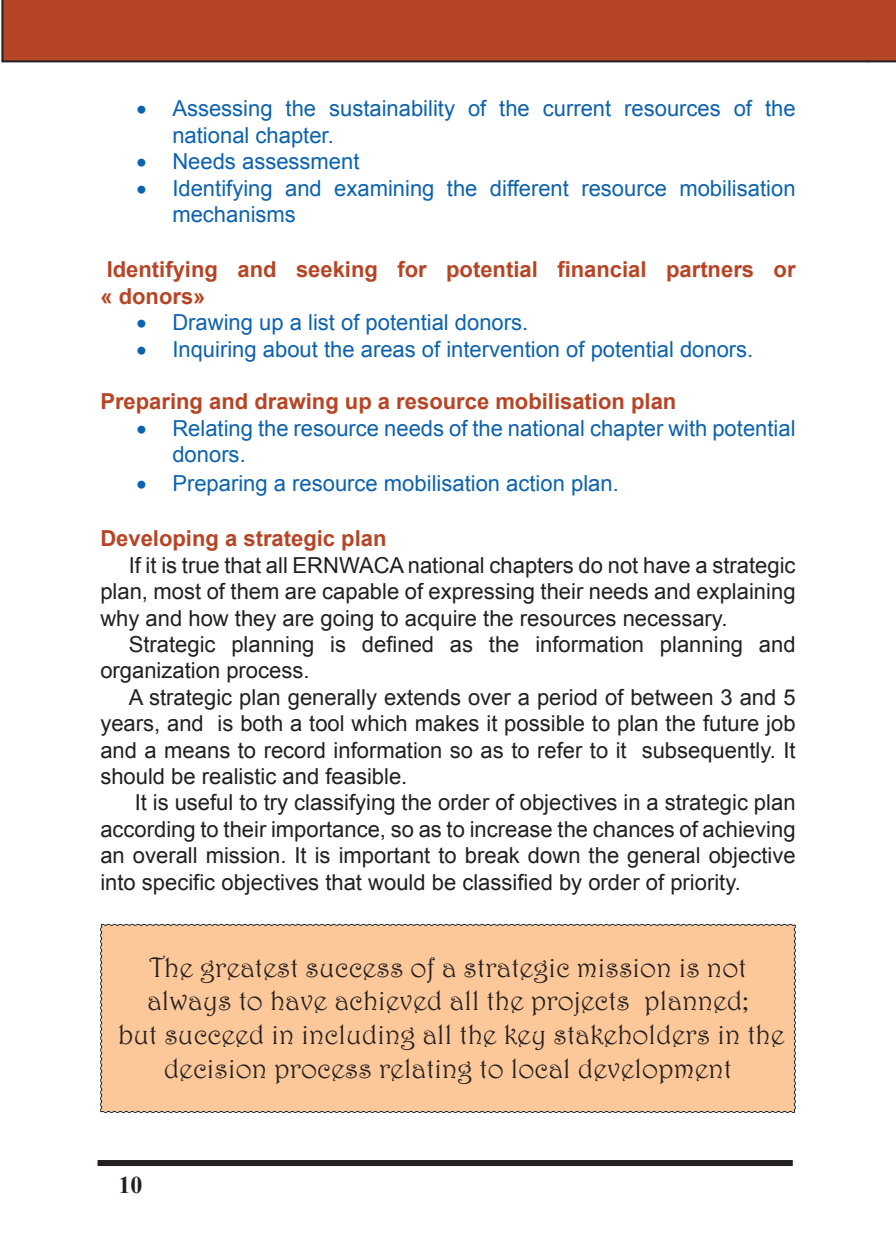
<style>
.page{position:relative;width:896px;height:1248px;background:#fff}
.page>*{position:absolute;margin:0;border:0;box-sizing:border-box;transform-origin:0 0}
.t1{font:28px/33.6px "Harrington";color:#231f20;text-align:center}
.t2{font:700 24px "Times New Roman";color:#231f20}
.t3{font:22px/26.4px "Arial";color:#231f20;text-align:justify}
.t4{font:22px/26.4px "Arial";color:#0c62af}
.t5{font:700 22px/26.4px "Arial";color:#b64525}
</style>
<div class="page">
<div style="left:1px;top:0;width:866px;height:62px;background:#b64525"></div>
<div style="left:98px;top:1159px;width:695px;height:6px;background:#231f20"></div>
<div style="left:867px;top:0;width:29px;height:62px;background:#b64525"></div>
<div style="left:100px;top:923px;width:696px;height:190px;background:#fcc799"></div>
<p class="t4" style="left:172px;top:96px;width:625px;text-indent:-36px">• Assessing the sustainability of the current resources of the national chapter.</p>
<p class="t4" style="left:136px;top:148px;width:225px">• Needs assessment</p>
<p class="t4" style="left:172px;top:175px;width:625px;text-indent:-36px">• Identifying and examining the different resource mobilisation mechanisms</p>
<p class="t5" style="left:100px;top:257px;width:697px">Identifying and seeking for potential financial partners or « donors»</p>
<p class="t4" style="left:136px;top:309px;width:393px">• Drawing up a list of potential donors.</p>
<p class="t4" style="left:136px;top:336px;width:618px">• Inquiring about the areas of intervention of potential donors.</p>
<p class="t5" style="left:100px;top:389px;width:577px">Preparing and drawing up a resource mobilisation plan</p>
<p class="t4" style="left:172px;top:415px;width:625px;text-indent:-36px">• Relating the resource needs of the national chapter with potential donors.</p>
<p class="t4" style="left:136px;top:470px;width:484px">• Preparing a resource mobilisation action plan.</p>
<p class="t5" style="left:100px;top:526px;width:288px">Developing a strategic plan</p>
<p class="t3" style="left:100px;top:552px;width:697px;text-indent:28px">If it is true that all ERNWACA national chapters do not have a strategic plan, most of them are capable of expressing their needs and explaining why and how they are going to acquire the resources necessary.</p>
<p class="t3" style="left:100px;top:631px;width:697px;text-indent:28px">Strategic planning is defined as the information planning and organization process.</p>
<p class="t3" style="left:100px;top:684px;width:697px;text-indent:28px">A strategic plan generally extends over a period of between 3 and 5 years, and is both a tool which makes it possible to plan the future job and a means to record information so as to refer to it subsequently. It should be realistic and feasible.</p>
<p class="t3" style="left:100px;top:789px;width:697px;text-indent:34px">It is useful to try classifying the order of objectives in a strategic plan according to their importance, so as to increase the chances of achieving an overall mission. It is important to break down the general objective into specific objectives that would be classified by order of priority.</p>
<p class="t1" style="left:118px;top:949px;width:668px">The greatest success of a strategic mission is not always to have achieved all the projects planned;<br>but succeed in including all the key stakeholders in the decision process relating to local development</p>
<p class="t2" style="left:118px;top:1168px;width:25px">10</p>
</div>
